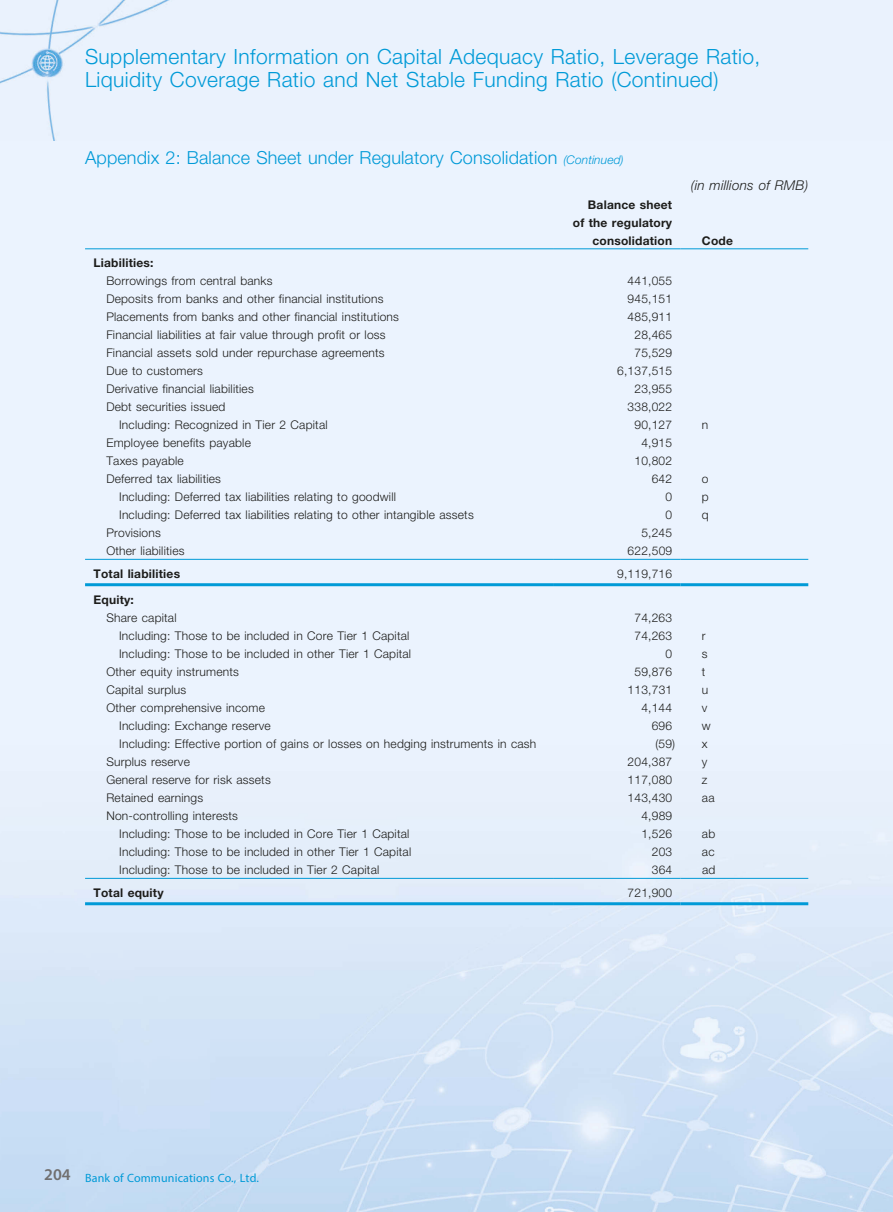
<style>
.page{position:relative;width:893px;height:1212px;background:#fff}
.page>*{position:absolute;margin:0;border:0;box-sizing:border-box;transform-origin:0 0}
.t1{font:300 21px/22.5px "Helvetica Neue LT Std";letter-spacing:.015em;color:#009ad7}
.t2{font:300 18px "Helvetica Neue LT Std";letter-spacing:.005em;color:#009ad7}
.t3{font:italic 300 13.5px "Helvetica Neue LT Std";letter-spacing:.015em;color:#1d1d1b}
.t4{font:300 12px "Helvetica Neue LT Std";letter-spacing:.015em;color:#1d1d1b}
.t5{font:700 12px/18px "Helvetica Neue LT Std";letter-spacing:.015em;color:#1d1d1b;text-align:right}
.t6{font:12px "Myriad Pro";letter-spacing:.01em;color:#009ad7}
.s1{font-style:italic;font-size:12px}
.s2{font-weight:600;font-size:16.5px;color:#706f6f}
</style>
<div class="page">
<img style="left:0;top:0;width:892px;height:1212px">
<hr style="left:85px;top:248px;width:468px;height:1px;background:#009ad7">
<hr style="left:553px;top:248px;width:127px;height:1px;background:#009ad7">
<hr style="left:680px;top:248px;width:128px;height:1px;background:#009ad7">
<hr style="left:85px;top:559px;width:468px;height:1px;background:#009ad7">
<hr style="left:553px;top:559px;width:127px;height:1px;background:#009ad7">
<hr style="left:680px;top:559px;width:128px;height:1px;background:#009ad7">
<hr style="left:85px;top:583px;width:468px;height:3px;background:#009ad7">
<hr style="left:553px;top:583px;width:127px;height:3px;background:#009ad7">
<hr style="left:680px;top:583px;width:128px;height:3px;background:#009ad7">
<hr style="left:85px;top:878px;width:468px;height:1px;background:#009ad7">
<hr style="left:553px;top:878px;width:127px;height:1px;background:#009ad7">
<hr style="left:680px;top:878px;width:128px;height:1px;background:#009ad7">
<hr style="left:85px;top:902px;width:468px;height:3px;background:#009ad7">
<hr style="left:553px;top:902px;width:127px;height:3px;background:#009ad7">
<hr style="left:680px;top:902px;width:128px;height:3px;background:#009ad7">
<h1 class="t1" style="left:85px;top:48px;width:677px">Supplementary Information on Capital Adequacy Ratio, Leverage Ratio,<br>Liquidity Coverage Ratio and Net Stable Funding Ratio (Continued)</h1>
<h2 class="t2" style="left:85px;top:151px;width:540px">Appendix 2: Balance Sheet under Regulatory Consolidation <span class="s1">(Continued)</span></h2>
<p class="t5" style="left:573px;top:196px;width:101px">Balance sheet<br>of the regulatory consolidation</p>
<p class="t3" style="left:691px;top:181px;width:119px">(in millions of RMB)</p>
<p class="t5" style="left:702px;top:232px;width:33px">Code</p>
<p class="t5" style="left:94px;top:255px;width:61px">Liabilities:</p>
<p class="t4" style="left:106px;top:277px;width:168px">Borrowings from central banks</p>
<p class="t4" style="left:627px;top:277px;width:46px">441,055</p>
<p class="t4" style="left:106px;top:295px;width:279px">Deposits from banks and other financial institutions</p>
<p class="t4" style="left:627px;top:295px;width:46px">945,151</p>
<p class="t4" style="left:106px;top:313px;width:294px">Placements from banks and other financial institutions</p>
<p class="t4" style="left:627px;top:313px;width:46px">485,911</p>
<p class="t4" style="left:106px;top:331px;width:281px">Financial liabilities at fair value through profit or loss</p>
<p class="t4" style="left:634px;top:331px;width:39px">28,465</p>
<p class="t4" style="left:106px;top:349px;width:280px">Financial assets sold under repurchase agreements</p>
<p class="t4" style="left:634px;top:349px;width:39px">75,529</p>
<p class="t4" style="left:106px;top:367px;width:98px">Due to customers</p>
<p class="t4" style="left:617px;top:367px;width:57px">6,137,515</p>
<p class="t4" style="left:106px;top:385px;width:149px">Derivative financial liabilities</p>
<p class="t4" style="left:634px;top:385px;width:39px">23,955</p>
<p class="t4" style="left:106px;top:403px;width:120px">Debt securities issued</p>
<p class="t4" style="left:627px;top:403px;width:46px">338,022</p>
<p class="t4" style="left:119px;top:421px;width:210px">Including: Recognized in Tier 2 Capital</p>
<p class="t4" style="left:634px;top:421px;width:39px">90,127</p>
<p class="t4" style="left:702px;top:421px;width:8px">n</p>
<p class="t4" style="left:106px;top:439px;width:146px">Employee benefits payable</p>
<p class="t4" style="left:641px;top:439px;width:32px">4,915</p>
<p class="t4" style="left:106px;top:457px;width:79px">Taxes payable</p>
<p class="t4" style="left:634px;top:457px;width:39px">10,802</p>
<p class="t4" style="left:106px;top:475px;width:116px">Deferred tax liabilities</p>
<p class="t4" style="left:651px;top:475px;width:22px">642</p>
<p class="t4" style="left:702px;top:475px;width:8px">o</p>
<p class="t4" style="left:119px;top:493px;width:278px">Including: Deferred tax liabilities relating to goodwill</p>
<p class="t4" style="left:665px;top:493px;width:8px">0</p>
<p class="t4" style="left:702px;top:493px;width:8px">p</p>
<p class="t4" style="left:119px;top:511px;width:356px">Including: Deferred tax liabilities relating to other intangible assets</p>
<p class="t4" style="left:665px;top:511px;width:8px">0</p>
<p class="t4" style="left:702px;top:511px;width:8px">q</p>
<p class="t4" style="left:106px;top:529px;width:56px">Provisions</p>
<p class="t4" style="left:641px;top:529px;width:32px">5,245</p>
<p class="t4" style="left:106px;top:547px;width:80px">Other liabilities</p>
<p class="t4" style="left:627px;top:547px;width:46px">622,509</p>
<p class="t5" style="left:94px;top:565px;width:88px">Total liabilities</p>
<p class="t4" style="left:617px;top:569px;width:57px">9,119,716</p>
<p class="t5" style="left:94px;top:592px;width:42px">Equity:</p>
<p class="t4" style="left:106px;top:614px;width:72px">Share capital</p>
<p class="t4" style="left:634px;top:614px;width:39px">74,263</p>
<p class="t4" style="left:119px;top:632px;width:292px">Including: Those to be included in Core Tier 1 Capital</p>
<p class="t4" style="left:634px;top:632px;width:39px">74,263</p>
<p class="t4" style="left:702px;top:632px;width:5px">r</p>
<p class="t4" style="left:119px;top:650px;width:293px">Including: Those to be included in other Tier 1 Capital</p>
<p class="t4" style="left:665px;top:650px;width:8px">0</p>
<p class="t4" style="left:702px;top:650px;width:7px">s</p>
<p class="t4" style="left:106px;top:668px;width:134px">Other equity instruments</p>
<p class="t4" style="left:634px;top:668px;width:39px">59,876</p>
<p class="t4" style="left:702px;top:668px;width:5px">t</p>
<p class="t4" style="left:106px;top:686px;width:81px">Capital surplus</p>
<p class="t4" style="left:627px;top:686px;width:46px">113,731</p>
<p class="t4" style="left:702px;top:686px;width:8px">u</p>
<p class="t4" style="left:106px;top:704px;width:160px">Other comprehensive income</p>
<p class="t4" style="left:641px;top:704px;width:32px">4,144</p>
<p class="t4" style="left:702px;top:704px;width:7px">v</p>
<p class="t4" style="left:119px;top:722px;width:153px">Including: Exchange reserve</p>
<p class="t4" style="left:651px;top:722px;width:22px">696</p>
<p class="t4" style="left:702px;top:722px;width:10px">w</p>
<p class="t4" style="left:119px;top:740px;width:419px">Including: Effective portion of gains or losses on hedging instruments in cash</p>
<p class="t4" style="left:655px;top:740px;width:54px">(59) x</p>
<p class="t4" style="left:106px;top:758px;width:85px">Surplus reserve</p>
<p class="t4" style="left:627px;top:758px;width:46px">204,387</p>
<p class="t4" style="left:702px;top:758px;width:7px">y</p>
<p class="t4" style="left:106px;top:776px;width:166px">General reserve for risk assets</p>
<p class="t4" style="left:627px;top:776px;width:46px">117,080</p>
<p class="t4" style="left:702px;top:776px;width:7px">z</p>
<p class="t4" style="left:106px;top:794px;width:98px">Retained earnings</p>
<p class="t4" style="left:627px;top:794px;width:46px">143,430</p>
<p class="t4" style="left:702px;top:794px;width:14px">aa</p>
<p class="t4" style="left:106px;top:812px;width:133px">Non-controlling interests</p>
<p class="t4" style="left:641px;top:812px;width:32px">4,989</p>
<p class="t4" style="left:119px;top:830px;width:292px">Including: Those to be included in Core Tier 1 Capital</p>
<p class="t4" style="left:641px;top:830px;width:32px">1,526</p>
<p class="t4" style="left:702px;top:830px;width:15px">ab</p>
<p class="t4" style="left:119px;top:848px;width:293px">Including: Those to be included in other Tier 1 Capital</p>
<p class="t4" style="left:651px;top:848px;width:22px">203</p>
<p class="t4" style="left:702px;top:848px;width:14px">ac</p>
<p class="t4" style="left:119px;top:866px;width:262px">Including: Those to be included in Tier 2 Capital</p>
<p class="t4" style="left:651px;top:866px;width:22px">364</p>
<p class="t4" style="left:702px;top:866px;width:15px">ad</p>
<p class="t5" style="left:94px;top:885px;width:71px">Total equity</p>
<p class="t4" style="left:627px;top:888px;width:46px">721,900</p>
<p class="t6" style="left:44px;top:1170px;width:216px"><span class="s2">204</span> Bank of Communications Co., Ltd.</p>
</div>
